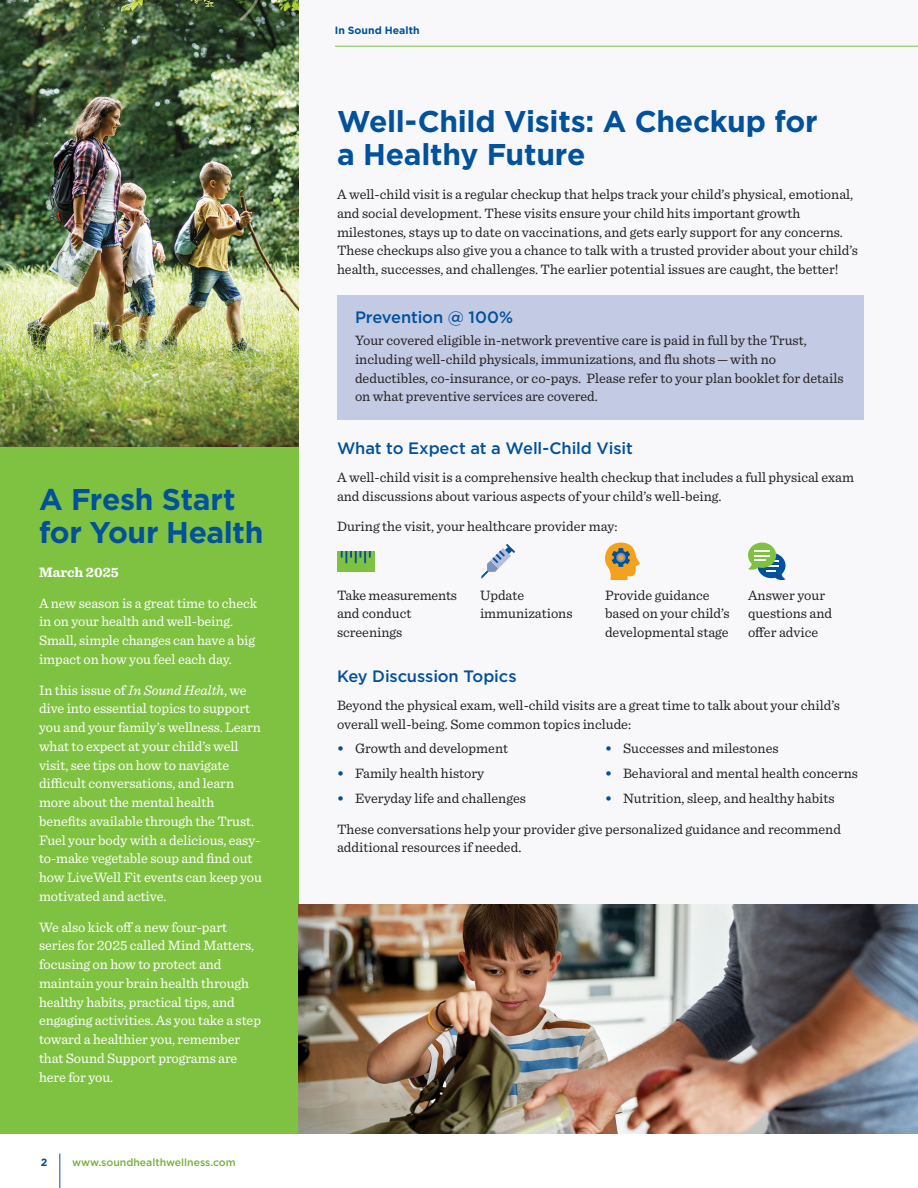
<style>
.page{position:relative;width:918px;height:1188px;background:#fff}
.page>*{position:absolute;margin:0;border:0;box-sizing:border-box;transform-origin:0 0}
.t1{font:700 30px/33px "Gotham";letter-spacing:-.01em;color:#01519b}
.t2{font:500 16.5px "Gotham";letter-spacing:-.01em;color:#01519b}
.body{font:14.25px/18.8px "Sentinel";color:#231f20}
.body_justified{font:14.25px/18.8px "Sentinel";letter-spacing:-.005em;color:#fff}
.body-2{font:700 14.25px "Sentinel";color:#fff}
.t3{font:500 10.5px "Gotham";color:#73b13b}
.t4{font:700 10.5px "Gotham";letter-spacing:.005em;color:#01519b}
.s1{font-style:italic}
.s2{font-weight:700;color:#01519b}
</style>
<div class="page">
<hr style="left:59px;top:1154px;width:1px;height:34px;background:#01519b">
<div style="left:298px;top:0;width:620px;height:1134px;background:#f8f8fb"></div>
<img style="left:0;top:0;width:298px;height:447px">
<div style="left:0;top:447px;width:298px;height:687px;background:#7fc241"></div>
<div style="left:337px;top:551px;width:38px;height:21px;background:#7fc241"></div>
<svg style="left:341px;top:551px;width:30px;height:12px"></svg>
<svg style="left:481px;top:544px;width:34px;height:35px"></svg>
<svg style="left:605px;top:543px;width:35px;height:37px"></svg>
<svg style="left:748px;top:543px;width:38px;height:37px"></svg>
<img style="left:298px;top:905px;width:620px;height:229px">
<div style="left:337px;top:295px;width:527px;height:124px;background:#c3cbe4"></div>
<hr style="left:335px;top:46px;width:583px;height:1px;background:#7fc241">
<p class="t1" style="left:39px;top:483px;width:226px">A Fresh Start for Your Health</p>
<p class="body-2" style="left:39px;top:561px;width:81px">March 2025</p>
<p class="body_justified" style="left:39px;top:592px;width:220px">A new season is a great time to check in on your health and well-being.<br>Small, simple changes can have a big impact on how you feel each day.</p>
<p class="body_justified" style="left:39px;top:679px;width:225px">In this issue of <span class="s1">In Sound Health</span>, we dive into essential topics to support you and your family’s wellness. Learn what to expect at your child’s well visit, see tips on how to navigate difficult conversations, and learn more about the mental health benefits available through the Trust.<br>Fuel your body with a delicious, easy&shy;to-make vegetable soup and find out how LiveWell Fit events can keep you motivated and active.</p>
<p class="body_justified" style="left:39px;top:916px;width:224px">We also kick off a new four-part series for 2025 called Mind Matters, focusing on how to protect and maintain your brain health through healthy habits, practical tips, and engaging activities. As you take a step toward a healthier you, remember that Sound Support programs are here for you.</p>
<p class="t4" style="left:41px;top:1155px;width:8px">2</p>
<p class="t3" style="left:72px;top:1155px;width:165px">www.soundhealthwellness.com</p>
<p class="t4" style="left:335px;top:23px;width:86px">In Sound Health</p>
<p class="t1" style="left:337px;top:105px;width:482px">Well-Child Visits: A Checkup for a Healthy Future</p>
<p class="body" style="left:337px;top:184px;width:523px">A well-child visit is a regular checkup that helps track your child’s physical, emotional, and social development. These visits ensure your child hits important growth milestones, stays up to date on vaccinations, and gets early support for any concerns.<br>These checkups also give you a chance to talk with a trusted provider about your child’s health, successes, and challenges. The earlier potential issues are caught, the better!</p>
<p class="t2" style="left:355px;top:307px;width:160px">Prevention @ 100%</p>
<p class="body" style="left:355px;top:330px;width:490px">Your covered eligible in-network preventive care is paid in full by the Trust, including well-child physicals, immunizations, and flu shots — with no deductibles, co-insurance, or co-pays. Please refer to your plan booklet for details on what preventive services are covered.</p>
<p class="t2" style="left:337px;top:437px;width:297px">What to Expect at a Well-Child Visit</p>
<p class="body" style="left:337px;top:467px;width:519px">A well-child visit is a comprehensive health checkup that includes a full physical exam and discussions about various aspects of your child’s well-being.</p>
<p class="body" style="left:337px;top:516px;width:282px">During the visit, your healthcare provider may:</p>
<p class="body" style="left:337px;top:585px;width:122px">Take measurements and conduct screenings</p>
<p class="body" style="left:480px;top:585px;width:94px">Update immunizations</p>
<p class="body" style="left:605px;top:585px;width:126px">Provide guidance based on your child’s developmental stage</p>
<p class="body" style="left:748px;top:585px;width:86px">Answer your questions and offer advice</p>
<p class="t2" style="left:337px;top:665px;width:181px">Key Discussion Topics</p>
<p class="body" style="left:337px;top:695px;width:505px">Beyond the physical exam, well-child visits are a great time to talk about your child’s overall well-being. Some common topics include:</p>
<p class="body" style="left:337px;top:738px;width:173px"><span class="s2">•</span> Growth and development</p>
<p class="body" style="left:337px;top:763px;width:149px"><span class="s2">•</span> Family health history</p>
<p class="body" style="left:337px;top:788px;width:190px"><span class="s2">•</span> Everyday life and challenges</p>
<p class="body" style="left:605px;top:738px;width:175px"><span class="s2">•</span> Successes and milestones</p>
<p class="body" style="left:605px;top:763px;width:255px"><span class="s2">•</span> Behavioral and mental health concerns</p>
<p class="body" style="left:605px;top:788px;width:231px"><span class="s2">•</span> Nutrition, sleep, and healthy habits</p>
<p class="body" style="left:337px;top:819px;width:505px">These conversations help your provider give personalized guidance and recommend additional resources if needed.</p>
</div>
